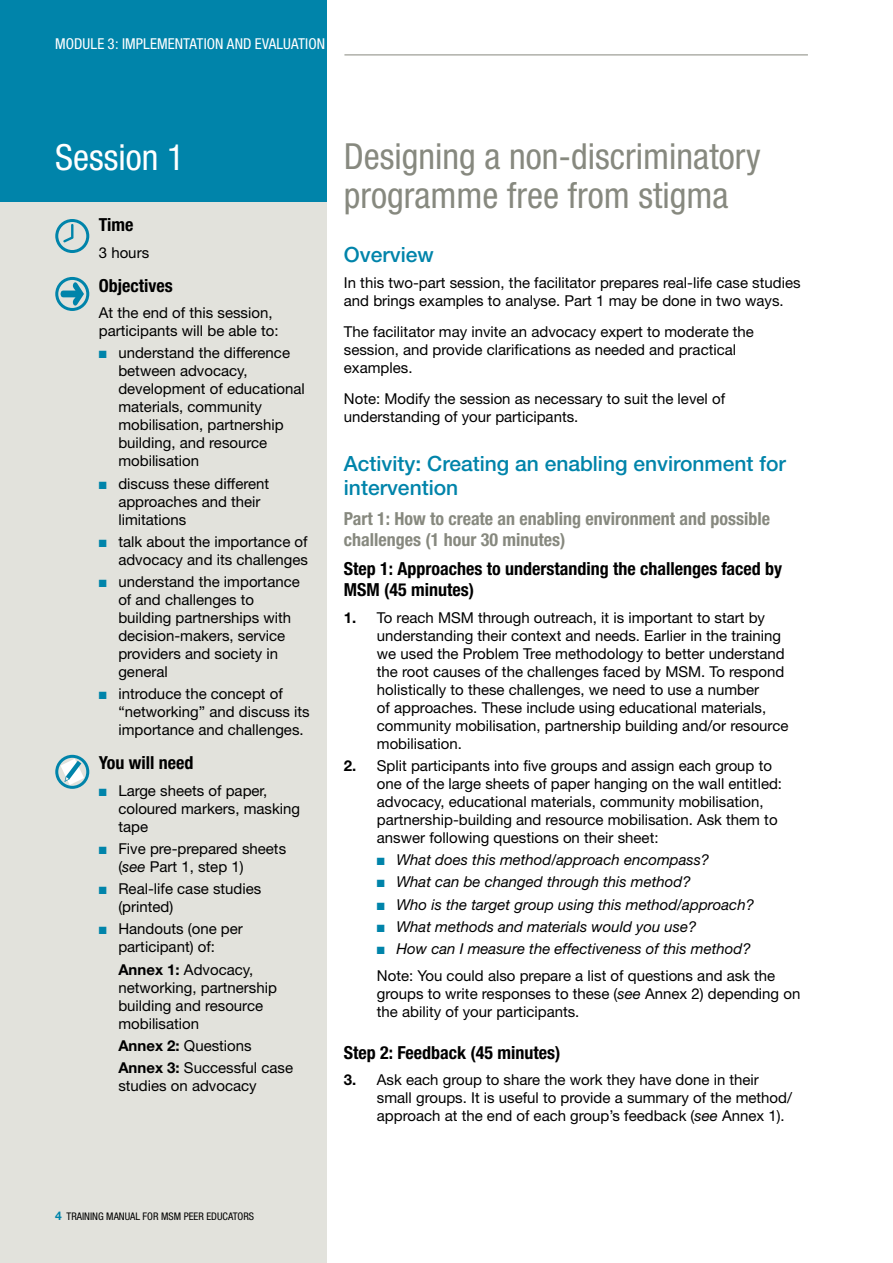
<style>
.page{position:relative;width:893px;height:1263px;background:#fff}
.page>*{position:absolute;margin:0;border:0;box-sizing:border-box;transform-origin:0 0}
.t1{font:condensed 36px/39px "Helvetica Neue LT Pro";color:#87897f}
.t2{font:condensed 36px "Helvetica Neue LT Pro";color:#fff}
.t3{font:500 21px/24px "Helvetica Neue LT Pro";color:#0084aa}
.t4{font:700 condensed 18px/21px "Helvetica Neue LT Pro";color:#000}
.t5{font:700 condensed 18px/21px "Helvetica Neue LT Pro";color:#87897f}
.t6{font:15px/18px "Helvetica Neue";color:#000}
.t7{font:italic 15px "Helvetica Neue";color:#000}
.t8{font:condensed 15px "Helvetica Neue";letter-spacing:.005em;color:#fff}
.t9{font:condensed 10.5px "Helvetica Neue LT Pro";color:#000}
.s1{color:#0084aa}
.s2{font-style:italic}
.s3{font-weight:700}
.s4{font-family:"Helvetica Neue";font-weight:700;font-stretch:normal;font-size:12px;color:#0084aa}
</style>
<div class="page">
<div style="left:0;top:198px;width:327px;height:1065px;background:#e2e2dc"></div>
<div style="left:0;top:0;width:327px;height:202px;background:#0084aa"></div>
<hr style="left:344px;top:55px;width:464px;height:1px;background:#87897f">
<svg style="left:55px;top:219px;width:34px;height:34px"></svg>
<svg style="left:55px;top:755px;width:34px;height:34px"></svg>
<svg style="left:55px;top:277px;width:34px;height:34px"></svg>
<p class="t8" style="left:55px;top:35px;width:271px">MODU LE 3: IMPLEMENTATION AND EVALUATION</p>
<h1 class="t2" style="left:55px;top:137px;width:131px">Session 1</h1>
<h1 class="t1" style="left:344px;top:137px;width:418px">Designing a non-discriminatory programme free from stigma</h1>
<p class="t4" style="left:99px;top:214px;width:36px">Time</p>
<p class="t6" style="left:99px;top:243px;width:52px">3 hours</p>
<p class="t4" style="left:99px;top:274px;width:75px">Objectives</p>
<p class="t6" style="left:99px;top:304px;width:181px">At the end of this session, participants will be able to:</p>
<p class="t6" style="left:118px;top:344px;width:188px;text-indent:-19px"><span class="s1">■</span> understand the difference between advocacy, development of educational materials, community mobilisation, partnership building, and resource mobilisation</p>
<p class="t6" style="left:118px;top:474px;width:152px;text-indent:-19px"><span class="s1">■</span> discuss these different approaches and their limitations</p>
<p class="t6" style="left:99px;top:532px;width:211px;text-align:right"><span class="s1">■</span> talk about the importance of advocacy and its challenges</p>
<p class="t6" style="left:118px;top:573px;width:183px;text-indent:-19px"><span class="s1">■</span> understand the importance of and challenges to building partnerships with decision-makers, service providers and society in general</p>
<p class="t6" style="left:118px;top:685px;width:193px;text-indent:-19px"><span class="s1">■</span> introduce the concept of “networking” and discuss its importance and challenges.</p>
<p class="t4" style="left:99px;top:752px;width:96px">You will need</p>
<p class="t6" style="left:118px;top:781px;width:183px;text-indent:-19px"><span class="s1">■</span> Large sheets of paper, coloured markers, masking tape</p>
<p class="t6" style="left:118px;top:839px;width:169px;text-indent:-19px"><span class="s1">■</span> Five pre-prepared sheets (<span class="s2">see</span> Part 1, step 1)</p>
<p class="t6" style="left:118px;top:880px;width:145px;text-indent:-19px"><span class="s1">■</span> Real-life case studies (printed)</p>
<p class="t6" style="left:99px;top:920px;width:145px;text-align:center"><span class="s1">■</span> Handouts (one per participant) of:</p>
<p class="t6" style="left:118px;top:960px;width:160px"><span class="s3">Annex 1:</span> Advocacy, networking, partnership building and resource mobilisation</p>
<p class="t6" style="left:118px;top:1034px;width:176px;line-height:22.2px"><span class="s3">Annex 2:</span> Questions<br><span class="s3">Annex 3:</span> Successful case</p>
<p class="t6" style="left:118px;top:1077px;width:140px">studies on advocacy</p>
<h2 class="t3" style="left:344px;top:242px;width:91px">Overview</h2>
<p class="t6" style="left:344px;top:273px;width:458px">In this two-part session, the facilitator prepares real-life case studies and brings examples to analyse. Part 1 may be done in two ways.</p>
<p class="t6" style="left:344px;top:322px;width:412px">The facilitator may invite an advocacy expert to moderate the session, and provide clarifications as needed and practical examples.</p>
<p class="t6" style="left:344px;top:389px;width:383px">Note: Modify the session as necessary to suit the level of understanding of your participants.</p>
<h2 class="t3" style="left:344px;top:451px;width:443px">Activity: Creating an enabling environment for intervention</h2>
<p class="t5" style="left:344px;top:507px;width:428px">Part 1: How to create an enabling environment and possible challenges (1 hour 30 minutes)</p>
<p class="t4" style="left:344px;top:558px;width:440px">Step 1: Approaches to understanding the challenges faced by<br>MSM (45 minutes)</p>
<p class="t6" style="left:377px;top:608px;width:413px;text-indent:-33px"><span class="s3">1.</span> To reach MSM through outreach, it is important to start by understanding their context and needs. Earlier in the training we used the Problem Tree methodology to better understand the root causes of the challenges faced by MSM. To respond holistically to these challenges, we need to use a number<br>of approaches. These include using educational materials, community mobilisation, partnership building and/or resource mobilisation.</p>
<p class="t6" style="left:377px;top:756px;width:407px;text-indent:-33px"><span class="s3">2.</span> Split participants into five groups and assign each group to one of the large sheets of paper hanging on the wall entitled: advocacy, educational materials, community mobilisation, partnership-building and resource mobilisation. Ask them to answer following questions on their sheet:</p>
<p class="t7" style="left:377px;top:851px;width:334px"><span class="s1">■</span> What does this method/approach encompass?</p>
<p class="t7" style="left:377px;top:873px;width:315px"><span class="s1">■</span> What can be changed through this method?</p>
<p class="t7" style="left:377px;top:895px;width:379px"><span class="s1">■</span> Who is the target group using this method/approach?</p>
<p class="t7" style="left:377px;top:917px;width:321px"><span class="s1">■</span> What methods and materials would you use?</p>
<p class="t6" style="left:377px;top:935px;width:400px;line-height:26.5px"><span class="s1">■</span> <span class="s2">How can I measure the effectiveness of this method?<br></span>Note: You could also prepare a list of questions and ask the</p>
<p class="t6" style="left:377px;top:984px;width:425px">groups to write responses to these (<span class="s2">see</span> Annex 2) depending on the ability of your participants.</p>
<p class="t4" style="left:344px;top:1042px;width:218px">Step 2: Feedback (45 minutes)</p>
<p class="t6" style="left:377px;top:1071px;width:417px;text-indent:-33px"><span class="s3">3.</span> Ask each group to share the work they have done in their small groups. It is useful to provide a summary of the method/ approach at the end of each group’s feedback (<span class="s2">see</span> Annex 1).</p>
<p class="t9" style="left:55px;top:1211px;width:199px"><span class="s4">4</span> Training manual for MSM peer educators</p>
</div>
